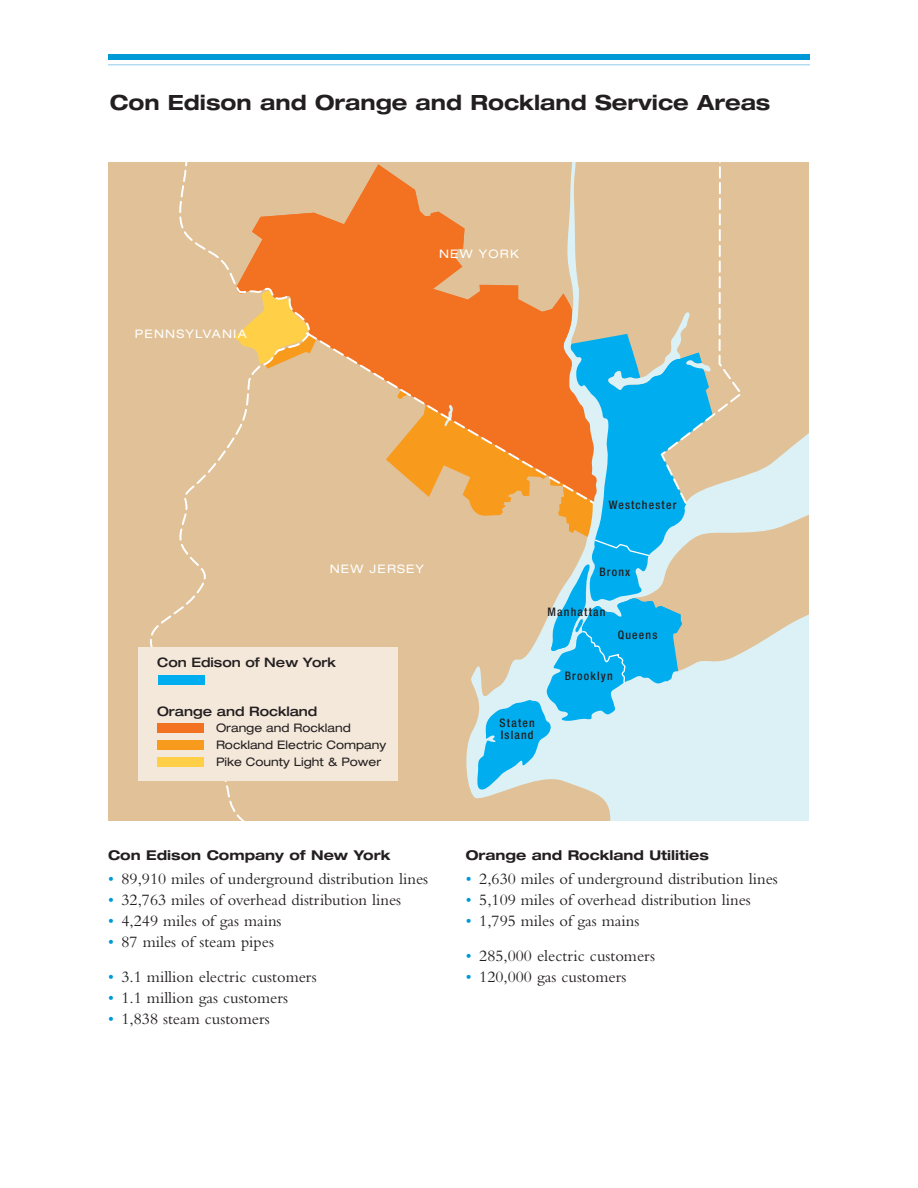
<style>
.page{position:relative;width:918px;height:1188px;background:#fff}
.page>*{position:absolute;margin:0;border:0;box-sizing:border-box;transform-origin:0 0}
.t1{font:700 expanded 21px "Helvetica Neue";color:#231f20}
.t2{font:16.5px "Bembo";color:#231f20}
.t3{font:700 expanded 13.5px "Helvetica Neue";color:#231f20}
.t4{font:500 expanded 13.05px "Helvetica Neue";color:#231f20}
.t5{font:expanded 11.7px/17.1px "Helvetica Neue";color:#231f20}
.t6{font:500 condensed 11.7px/11.7px "Helvetica Neue";letter-spacing:.1em;color:#231f20}
.t7{font:expanded 11.7px "Helvetica Neue";letter-spacing:.1em;color:#fff}
.s1{color:#0099d8}
</style>
<div class="page">
<div style="left:108px;top:54px;width:702px;height:6px;background:#0099d8"></div>
<hr style="left:108px;top:64px;width:702px;height:1px;background:#9bd0ee">
<svg style="left:314px;top:162px;width:495px;height:659px;background:#dfd1b7"></svg>
<svg style="left:108px;top:162px;width:636px;height:344px;background:#e5b17f"></svg>
<svg style="left:386px;top:289px;width:327px;height:501px;background:#b5b6a0"></svg>
<div style="left:108px;top:330px;width:206px;height:491px;background:#e1c197"></div>
<div style="left:139px;top:647px;width:259px;height:133px;background:#f4e8da"></div>
<div style="left:158px;top:675px;width:46px;height:10px;background:#00aeef"></div>
<div style="left:157px;top:724px;width:47px;height:9px;background:#f37221"></div>
<div style="left:157px;top:740px;width:47px;height:10px;background:#f89a1c"></div>
<div style="left:157px;top:757px;width:47px;height:10px;background:#ffcf47"></div>
<p class="t1" style="left:110px;top:94px;width:662px">Con Edison and Orange and Rockland Service Areas</p>
<p class="t7" style="left:135px;top:330px;width:113px">PENNSYLVANIA</p>
<p class="t7" style="left:439px;top:250px;width:81px">NEW YORK</p>
<p class="t7" style="left:330px;top:565px;width:96px">NEW JERSEY</p>
<p class="t4" style="left:157px;top:657px;width:180px">Con Edison of New York</p>
<p class="t4" style="left:157px;top:707px;width:162px">Orange and Rockland</p>
<p class="t5" style="left:216px;top:721px;width:172px">Orange and Rockland<br>Rockland Electric Company<br>Pike County Light &amp; Power</p>
<p class="t3" style="left:108px;top:851px;width:284px">Con Edison Company of New York</p>
<p class="t2" style="left:108px;top:873px;width:322px"><span class="s1">•</span> 89,910 miles of underground distribution lines</p>
<p class="t2" style="left:108px;top:894px;width:295px"><span class="s1">•</span> 32,763 miles of overhead distribution lines</p>
<p class="t2" style="left:108px;top:915px;width:175px"><span class="s1">•</span> 4,249 miles of gas mains</p>
<p class="t2" style="left:108px;top:936px;width:168px"><span class="s1">•</span> 87 miles of steam pipes</p>
<p class="t2" style="left:108px;top:971px;width:210px"><span class="s1">•</span> 3.1 million electric customers</p>
<p class="t2" style="left:108px;top:992px;width:182px"><span class="s1">•</span> 1.1 million gas customers</p>
<p class="t2" style="left:108px;top:1013px;width:163px"><span class="s1">•</span> 1,838 steam customers</p>
<p class="t6" style="left:609px;top:500px;width:69px">Westchester</p>
<p class="t6" style="left:599px;top:567px;width:32px">Bronx</p>
<p class="t6" style="left:548px;top:607px;width:59px">Manhattan</p>
<p class="t6" style="left:618px;top:630px;width:41px">Queens</p>
<p class="t6" style="left:500px;top:718px;width:37px">Staten<br>Island</p>
<p class="t6" style="left:565px;top:671px;width:49px">Brooklyn</p>
<p class="t3" style="left:466px;top:851px;width:245px">Orange and Rockland Utilities</p>
<p class="t2" style="left:466px;top:873px;width:314px"><span class="s1">•</span> 2,630 miles of underground distribution lines</p>
<p class="t2" style="left:466px;top:894px;width:287px"><span class="s1">•</span> 5,109 miles of overhead distribution lines</p>
<p class="t2" style="left:466px;top:915px;width:175px"><span class="s1">•</span> 1,795 miles of gas mains</p>
<p class="t2" style="left:466px;top:950px;width:191px"><span class="s1">•</span> 285,000 electric customers</p>
<p class="t2" style="left:466px;top:971px;width:162px"><span class="s1">•</span> 120,000 gas customers</p>
</div>
